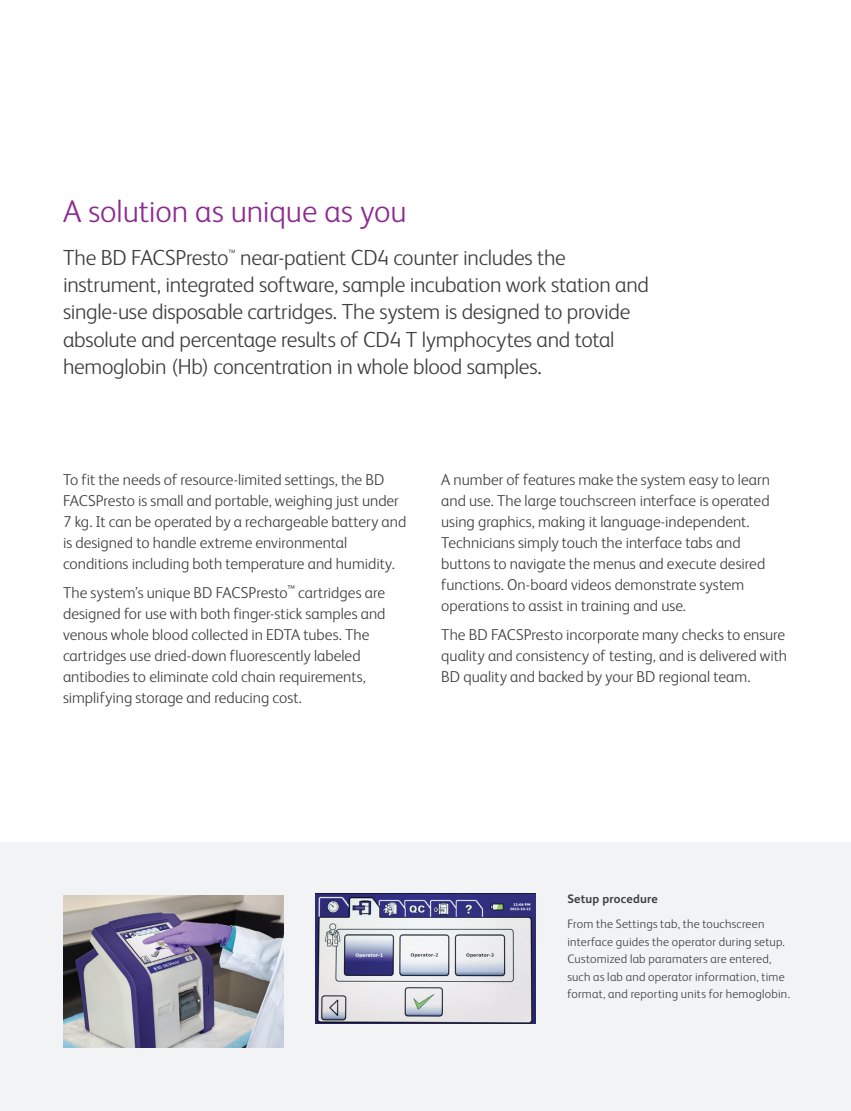
<style>
.page{position:relative;width:851px;height:1111px;background:#fff}
.page>*{position:absolute;margin:0;border:0;box-sizing:border-box;transform-origin:0 0}
.Subhead_option_1_FS{font:300 31.5px "FS Albert Pro";letter-spacing:-.005em;color:#8c2a90}
.Subhead_option_3_FS{font:300 21.88px/27.1px "FS Albert Pro";letter-spacing:-.015em;color:#3e3e3f}
.Body_copy_FS_Albert{font:300 15.75px/21px "FS Albert Pro";color:#3e3e3f}
.Caption_FS_Albert_Re{font:300 12.25px/17.5px "FS Albert Pro";letter-spacing:.02em;color:#3e3e3f}
.Caption_FS_Albert_Re-2{font:700 12.25px "FS Albert Pro";letter-spacing:.02em;color:#3e3e3f}
</style>
<div class="page">
<div style="left:0;top:842px;width:850px;height:268px;background:#f2f3f4"></div>
<img style="left:315px;top:893px;width:221px;height:130px">
<img style="left:63px;top:895px;width:221px;height:152px">
<p class="Subhead_option_1_FS" style="left:63px;top:190px;width:345px">A solution as unique as you</p>
<p class="Subhead_option_3_FS" style="left:63px;top:243px;width:587px">The BD FACSPresto<sup>™</sup> near-patient CD4 counter includes the instrument, integrated software, sample incubation work station and single-use disposable cartridges. The system is designed to provide absolute and percentage results of CD4 T lymphocytes and total hemoglobin (Hb) concentration in whole blood samples.</p>
<p class="Body_copy_FS_Albert" style="left:63px;top:468px;width:345px">To fit the needs of resource-limited settings, the BD FACSPresto is small and portable, weighing just under 7 kg. It can be operated by a rechargeable battery and is designed to handle extreme environmental conditions including both temperature and humidity.</p>
<p class="Body_copy_FS_Albert" style="left:63px;top:581px;width:324px">The system’s unique BD FACSPresto<sup>™</sup> cartridges are designed for use with both finger-stick samples and venous whole blood collected in EDTA tubes. The cartridges use dried-down fluorescently labeled antibodies to eliminate cold chain requirements, simplifying storage and reducing cost.</p>
<p class="Body_copy_FS_Albert" style="left:441px;top:468px;width:330px">A number of features make the system easy to learn and use. The large touchscreen interface is operated using graphics, making it language-independent.<br>Technicians simply touch the interface tabs and buttons to navigate the menus and execute desired functions. On-board videos demonstrate system operations to assist in training and use.</p>
<p class="Body_copy_FS_Albert" style="left:441px;top:623px;width:347px">The BD FACSPresto incorporate many checks to ensure quality and consistency of testing, and is delivered with<br>BD quality and backed by your BD regional team.</p>
<p class="Caption_FS_Albert_Re-2" style="left:567px;top:890px;width:92px">Setup procedure</p>
<p class="Caption_FS_Albert_Re" style="left:567px;top:914px;width:224px">From the Settings tab, the touchscreen interface guides the operator during setup.<br>Customized lab paramaters are entered, such as lab and operator information, time format, and reporting units for hemoglobin.</p>
</div>
